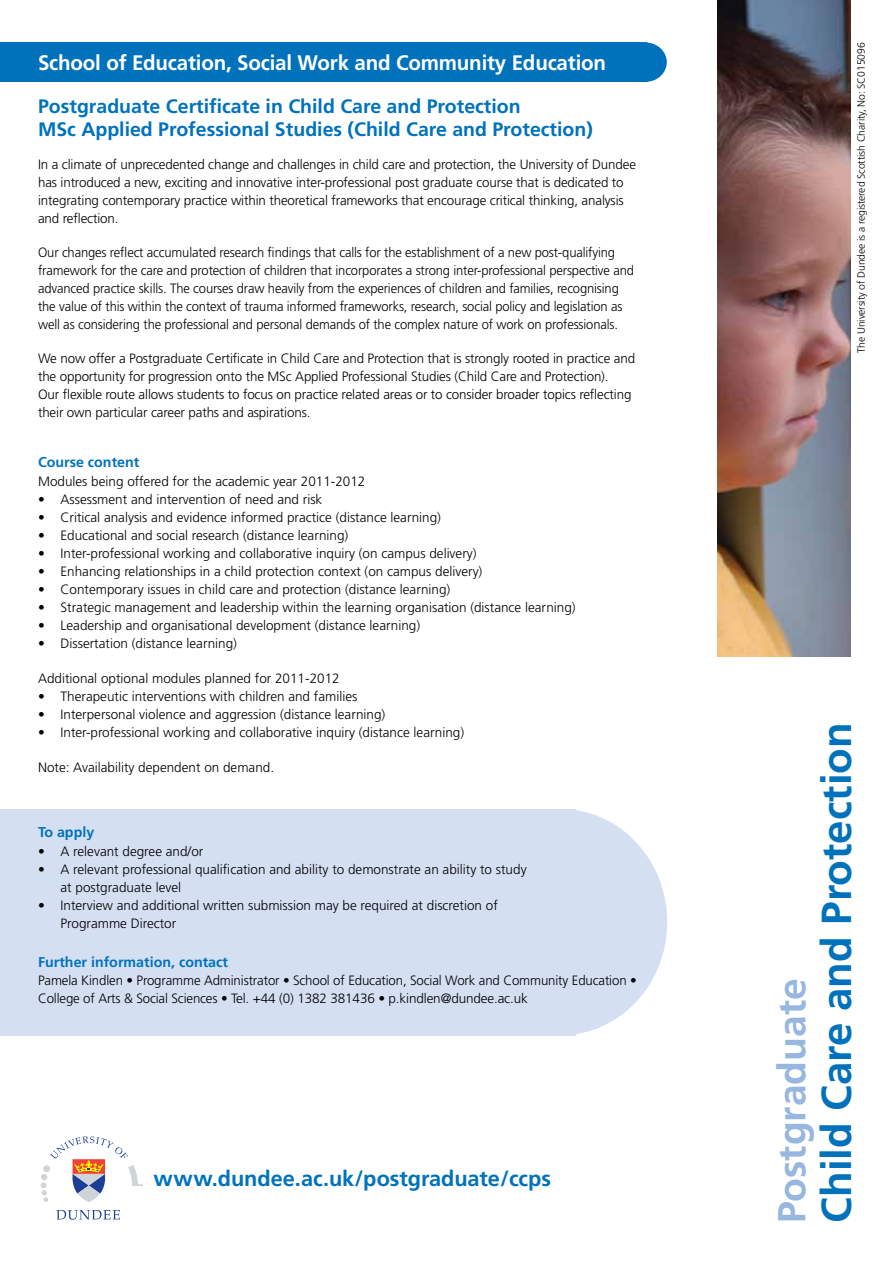
<style>
.page{position:relative;width:893px;height:1263px;background:#fff}
.page>*{position:absolute;margin:0;border:0;box-sizing:border-box;transform-origin:0 0}
.t1{font:700 42px "Frutiger";color:#0072bc}
.t2{font:700 39px "Frutiger";color:#97b6e0}
.t3{font:700 21.75px "Frutiger";letter-spacing:-.005em;color:#0072bc}
.t4{font:700 21px "Frutiger";letter-spacing:-.01em;color:#fff}
.t5{font:700 19.5px/23.4px "Frutiger";color:#0072bc}
.t6{font:700 14.25px "Frutiger";color:#0072bc}
.t7{font:300 13.5px/18px "Frutiger";letter-spacing:-.01em;color:#000}
.t8{font:300 13.5px/18px "Frutiger";letter-spacing:-.01em;color:#000;scale:.96 1}
.t9{font:300 10.5px "Frutiger";letter-spacing:-.01em;color:#000}
</style>
<div class="page">
<div style="left:0;top:43px;width:646px;height:39px;background:#0072bc"></div>
<div style="left:624px;top:43px;width:43px;height:39px;background:#0072bc;border-radius:50%"></div>
<div style="left:0;top:809px;width:576px;height:226px;background:#d5dff2"></div>
<div style="left:454px;top:809px;width:213px;height:226px;background:#d5dff2;border-radius:50%"></div>
<svg style="left:56px;top:1210px;width:64px;height:10px"></svg>
<svg style="left:41px;top:1136px;width:102px;height:66px"></svg>
<img style="left:717px;top:0;width:133px;height:657px">
<h3 class="t4" style="left:38px;top:50px;width:570px">School of Education, Social Work and Community Education</h3>
<p class="t9" style="left:855px;top:353px;width:312px;rotate:-90deg">The University of Dundee is a registered Scottish Charity, No: SC015096</p>
<h3 class="t5" style="left:38px;top:94px;width:556px">Postgraduate Certificate in Child Care and Protection<br>MSc Applied Professional Studies (Child Care and Protection)</h3>
<p class="t7" style="left:38px;top:155px;width:599px">In a climate of unprecedented change and challenges in child care and protection, the University of Dundee has introduced a new, exciting and innovative inter-professional post graduate course that is dedicated to integrating contemporary practice within theoretical frameworks that encourage critical thinking, analysis and reflection.</p>
<p class="t8" style="left:38px;top:244px;width:622px">Our changes reflect accumulated research findings that calls for the establishment of a new post-qualifying framework for the care and protection of children that incorporates a strong inter-professional perspective and advanced practice skills. The courses draw heavily from the experiences of children and families, recognising the value of this within the context of trauma informed frameworks, research, social policy and legislation as well as considering the professional and personal demands of the complex nature of work on professionals.</p>
<p class="t7" style="left:38px;top:350px;width:599px">We now offer a Postgraduate Certificate in Child Care and Protection that is strongly rooted in practice and the opportunity for progression onto the MSc Applied Professional Studies (Child Care and Protection).<br>Our flexible route allows students to focus on practice related areas or to consider broader topics reflecting their own particular career paths and aspirations.</p>
<p class="t6" style="left:38px;top:454px;width:103px">Course content</p>
<p class="t7" style="left:38px;top:473px;width:329px">Modules being offered for the academic year 2011-2012</p>
<p class="t7" style="left:38px;top:491px;width:286px">• Assessment and intervention of need and risk</p>
<p class="t7" style="left:38px;top:509px;width:404px">• Critical analysis and evidence informed practice (distance learning)</p>
<p class="t7" style="left:38px;top:527px;width:312px">• Educational and social research (distance learning)</p>
<p class="t7" style="left:38px;top:545px;width:440px">• Inter-professional working and collaborative inquiry (on campus delivery)</p>
<p class="t7" style="left:38px;top:563px;width:446px">• Enhancing relationships in a child protection context (on campus delivery)</p>
<p class="t7" style="left:38px;top:581px;width:414px">• Contemporary issues in child care and protection (distance learning)</p>
<p class="t7" style="left:38px;top:599px;width:539px">• Strategic management and leadership within the learning organisation (distance learning)</p>
<p class="t7" style="left:38px;top:617px;width:384px">• Leadership and organisational development (distance learning)</p>
<p class="t7" style="left:38px;top:635px;width:201px">• Dissertation (distance learning)</p>
<p class="t7" style="left:38px;top:669px;width:303px">Additional optional modules planned for 2011-2012</p>
<p class="t7" style="left:38px;top:687px;width:321px">• Therapeutic interventions with children and families</p>
<p class="t7" style="left:38px;top:705px;width:349px">• Interpersonal violence and aggression (distance learning)</p>
<p class="t7" style="left:38px;top:723px;width:428px">• Inter-professional working and collaborative inquiry (distance learning)</p>
<p class="t7" style="left:38px;top:759px;width:238px">Note: Availability dependent on demand.</p>
<h1 class="t1" style="left:812px;top:1223px;width:502px;rotate:-90deg">Child Care and Protection</h1>
<p class="t6" style="left:38px;top:823px;width:58px">To apply</p>
<p class="t7" style="left:38px;top:843px;width:167px">• A relevant degree and/or</p>
<p class="t7" style="left:61px;top:861px;width:468px;text-indent:-23px">• A relevant professional qualification and ability to demonstrate an ability to study at postgraduate level</p>
<p class="t7" style="left:61px;top:897px;width:439px;text-indent:-23px">• Interview and additional written submission may be required at discretion of<br>Programme Director</p>
<p class="t6" style="left:38px;top:954px;width:192px">Further information, contact</p>
<p class="t7" style="left:38px;top:972px;width:600px">Pamela Kindlen • Programme Administrator • School of Education, Social Work and Community Education •<br>College of Arts &amp; Social Sciences • Tel. +44 (0) 1382 381436 • p.kindlen@dundee.ac.uk</p>
<h2 class="t2" style="left:769px;top:1223px;width:246px;rotate:-90deg">Postgraduate</h2>
<h3 class="t3" style="left:154px;top:1165px;width:399px">www.dundee.ac.uk/postgraduate/ccps</h3>
</div>
